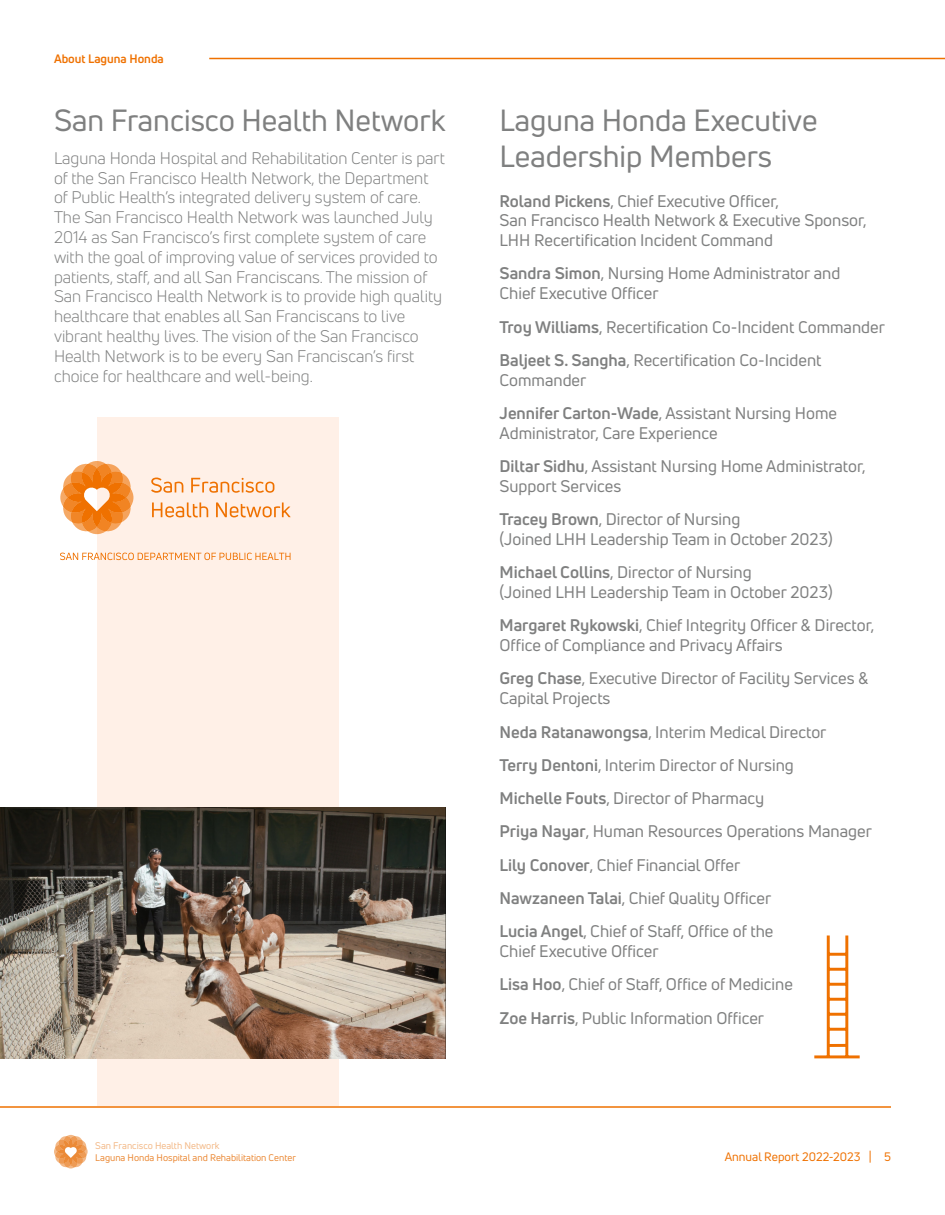
<style>
.page{position:relative;width:945px;height:1215px;background:#fff}
.page>*{position:absolute;margin:0;border:0;box-sizing:border-box;transform-origin:0 0}
.Header_2{font:30px/36px "Uni Neue";color:#7f8080}
.name_list{font:16.5px/19.8px "Uni Neue";color:#7f8080}
.t1{font:16.5px/19.8px "Uni Neue";color:#7f8080}
.t2{font:12px "Uni Neue";color:#ef7100}
.t3{font:700 12px "Uni Neue";color:#ef7100}
.t4{font:9.45px "Uni Neue";color:#eb8a37}
.t5{font:9.45px "Uni Neue";color:rgb(235 138 55/.6)}
.s1{font-weight:700}
</style>
<div class="page">
<svg style="left:54px;top:1135px;width:34px;height:33px"></svg>
<hr style="left:0;top:1106px;width:891px;height:2px;background:#ef7100">
<hr style="left:209px;top:58px;width:736px;height:1px;background:#ef7100">
<div style="left:97px;top:417px;width:242px;height:689px;background:#fff0e7"></div>
<img style="left:0;top:808px;width:446px;height:250px">
<hr style="left:814px;top:1055px;width:46px;height:3px;background:#ef7100">
<hr style="left:828px;top:953px;width:19px;height:3px;background:#ef7100">
<hr style="left:828px;top:968px;width:19px;height:3px;background:#ef7100">
<hr style="left:828px;top:983px;width:19px;height:3px;background:#ef7100">
<hr style="left:828px;top:998px;width:19px;height:3px;background:#ef7100">
<hr style="left:828px;top:1013px;width:19px;height:3px;background:#ef7100">
<hr style="left:828px;top:1028px;width:19px;height:3px;background:#ef7100">
<hr style="left:828px;top:1044px;width:19px;height:3px;background:#ef7100">
<hr style="left:845px;top:936px;width:3px;height:121px;background:#ef7100">
<hr style="left:827px;top:936px;width:3px;height:121px;background:#ef7100">
<svg style="left:60px;top:461px;width:73px;height:73px"></svg>
<svg style="left:60px;top:553px;width:231px;height:7px"></svg>
<svg style="left:151px;top:478px;width:32px;height:15px"></svg>
<svg style="left:191px;top:478px;width:83px;height:15px"></svg>
<svg style="left:152px;top:502px;width:56px;height:15px"></svg>
<svg style="left:216px;top:502px;width:75px;height:15px"></svg>
<p class="t3" style="left:54px;top:51px;width:111px">About Laguna Honda</p>
<p class="Header_2" style="left:54px;top:101px;width:393px">San Francisco Health Network</p>
<p class="t1" style="left:54px;top:148px;width:392px">Laguna Honda Hospital and Rehabilitation Center is part of the San Francisco Health Network, the Department of Public Health’s integrated delivery system of care.<br>The San Francisco Health Network was launched July 2014 as San Francisco’s first complete system of care with the goal of improving value of services provided to patients, staff, and all San Franciscans. The mission of San Francisco Health Network is to provide high quality healthcare that enables all San Franciscans to live vibrant healthy lives. The vision of the San Francisco Health Network is to be every San Franciscan’s first choice for healthcare and well-being.</p>
<p class="t5" style="left:95px;top:1140px;width:126px">San Francisco Health Network</p>
<p class="t4" style="left:95px;top:1151px;width:202px">Laguna Honda Hospital and Rehabilitation Center</p>
<p class="Header_2" style="left:500px;top:101px;width:320px">Laguna Honda Executive<br>Leadership Members</p>
<p class="name_list" style="left:500px;top:191px;width:369px"><span class="s1">Roland Pickens</span>, Chief Executive Officer,<br>San Francisco Health Network &amp; Executive Sponsor,<br>LHH Recertification Incident Command</p>
<p class="name_list" style="left:500px;top:263px;width:342px"><span class="s1">Sandra Simon</span>, Nursing Home Administrator and<br>Chief Executive Officer</p>
<p class="name_list" style="left:500px;top:317px;width:387px"><span class="s1">Troy Williams</span>, Recertification Co-Incident Commander</p>
<p class="name_list" style="left:500px;top:350px;width:324px"><span class="s1">Baljeet S. Sangha</span>, Recertification Co-Incident<br>Commander</p>
<p class="name_list" style="left:500px;top:403px;width:339px"><span class="s1">Jennifer Carton-Wade</span>, Assistant Nursing Home<br>Administrator, Care Experience</p>
<p class="name_list" style="left:500px;top:456px;width:368px"><span class="s1">Diltar Sidhu</span>, Assistant Nursing Home Administrator,<br>Support Services</p>
<p class="name_list" style="left:500px;top:509px;width:335px"><span class="s1">Tracey Brown</span>, Director of Nursing<br>(Joined LHH Leadership Team in October 2023)</p>
<p class="name_list" style="left:500px;top:562px;width:335px"><span class="s1">Michael Collins</span>, Director of Nursing<br>(Joined LHH Leadership Team in October 2023)</p>
<p class="name_list" style="left:500px;top:615px;width:376px"><span class="s1">Margaret Rykowski</span>, Chief Integrity Officer &amp; Director,<br>Office of Compliance and Privacy Affairs</p>
<p class="name_list" style="left:500px;top:668px;width:370px"><span class="s1">Greg Chase</span>, Executive Director of Facility Services &amp;<br>Capital Projects</p>
<p class="name_list" style="left:500px;top:722px;width:328px"><span class="s1">Neda Ratanawongsa</span>, Interim Medical Director</p>
<p class="name_list" style="left:500px;top:755px;width:296px"><span class="s1">Terry Dentoni</span>, Interim Director of Nursing</p>
<p class="name_list" style="left:500px;top:788px;width:266px"><span class="s1">Michelle Fouts</span>, Director of Pharmacy</p>
<p class="name_list" style="left:500px;top:821px;width:374px"><span class="s1">Priya Nayar</span>, Human Resources Operations Manager</p>
<p class="name_list" style="left:500px;top:855px;width:242px"><span class="s1">Lily Conover</span>, Chief Financial Offer</p>
<p class="name_list" style="left:500px;top:888px;width:273px"><span class="s1">Nawzaneen Talai</span>, Chief Quality Officer</p>
<p class="name_list" style="left:500px;top:921px;width:275px"><span class="s1">Lucia Angel</span>, Chief of Staff, Office of the<br>Chief Executive Officer</p>
<p class="name_list" style="left:500px;top:974px;width:295px"><span class="s1">Lisa Hoo</span>, Chief of Staff, Office of Medicine</p>
<p class="name_list" style="left:500px;top:1008px;width:266px"><span class="s1">Zoe Harris</span>, Public Information Officer</p>
<p class="t2" style="left:725px;top:1149px;width:168px">Annual Report 2022-2023 | 5</p>
</div>
